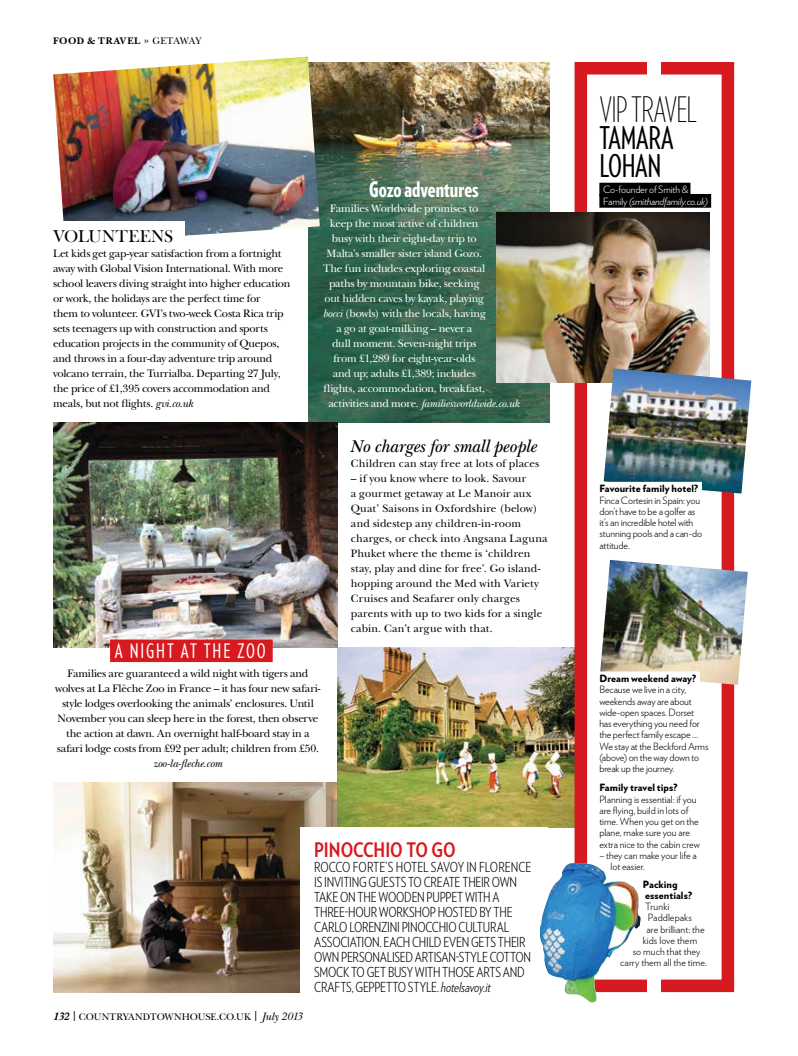
<style>
.page{position:relative;width:798px;height:1056px;background:#fff}
.page>*{position:absolute;margin:0;border:0;box-sizing:border-box;transform-origin:0 0}
.t1{font:200 35px "Verlag Compressed";letter-spacing:-.02em;color:#000}
.t2{font:31.25px/27.5px "Verlag Compressed";letter-spacing:-.01em;color:#000}
.t3{font:900 21.25px "Verlag Compressed";color:#fff}
.t4{font:20px "Verlag Compressed";letter-spacing:.095em;color:#fff}
.t5{font:700 20px "Verlag Condensed";color:#d71920}
.t6{font:italic 600 17.5px "New Baskerville IT Cby BT";letter-spacing:-.02em;color:#000}
.t7{font:17.5px "Bask Old Face";letter-spacing:.025em;color:#000}
.t8{font:300 13.75px/15px "Verlag Condensed";color:#000}
.t9{font:11.25px/15px "New Baskerville";letter-spacing:-.01em;color:#000}
.t10{font:11.25px "New Baskerville";letter-spacing:-.025em;color:#fff}
.t11{font:italic 11.25px "New Baskerville";letter-spacing:-.02em;color:#fff}
.t12{font:italic 11.25px "New Baskerville";letter-spacing:-.02em;color:#000}
.t13{font:300 10px/11.2px "Verlag";letter-spacing:-.01em;color:#000}
.t14{font:900 10px/11.2px "Verlag";letter-spacing:.01em;color:#000}
.t15{font:300 10px "Verlag";letter-spacing:.01em;color:#000}
.t16{font:300 10px/11.2px "Verlag";letter-spacing:-.01em;color:#fff}
.t17{font:10px "New Baskerville";letter-spacing:.005em;color:#000}
.t18{font:700 10px "New Baskerville";letter-spacing:.055em;color:#000}
.s1{font-weight:400;font-size:12.5px}
.s2{font-weight:400}
.s3{font-style:italic}
.s4{font-style:normal}
.s5{font-weight:700;font-style:italic;font-size:11.25px}
.s6{font-style:italic;font-size:15px}
.s7{font-style:italic;font-size:11.25px}
</style>
<div class="page">
<img style="left:308px;top:62px;width:241px;height:360px">
<img style="left:53px;top:782px;width:284px;height:210px">
<img style="left:337px;top:647px;width:237px;height:180px">
<img style="left:53px;top:422px;width:284px;height:225px">
<img style="left:53px;top:57px;width:267px;height:187px">
<div style="left:53px;top:221px;width:131px;height:29px;background:#fff"></div>
<div style="left:574px;top:62px;width:159px;height:930px;background:#fff;border:12px solid #d71920"></div>
<div style="left:647px;top:47px;width:14px;height:30px;background:#fff"></div>
<div style="left:647px;top:977px;width:14px;height:30px;background:#fff"></div>
<img style="left:496px;top:213px;width:213px;height:170px">
<img style="left:603px;top:369px;width:148px;height:125px">
<img style="left:600px;top:560px;width:147px;height:125px">
<div style="left:599px;top:482px;width:102px;height:14px;background:#fff"></div>
<div style="left:599px;top:671px;width:100px;height:14px;background:#fff"></div>
<div style="left:300px;top:827px;width:247px;height:180px;background:#fff"></div>
<img style="left:540px;top:863px;width:100px;height:140px">
<div style="left:110px;top:640px;width:162px;height:22px;background:#d71920"></div>
<div style="left:599px;top:183px;width:91px;height:13px;background:#000"></div>
<div style="left:599px;top:194px;width:112px;height:14px;background:#000"></div>
<p class="t18" style="left:53px;top:35px;width:149px">FOOD &amp; TRAVEL <span class="s1">»</span> <span class="s2">GETAWAY</span></p>
<h3 class="t7" style="left:53px;top:229px;width:121px">VOLUNTEENS</h3>
<p class="t9" style="left:53px;top:246px;width:239px">Let kids get gap-year satisfaction from a fortnight away with Global Vision International. With more school leavers diving straight into higher education or work, the holidays are the perfect time for<br>them to volunteer. GVI’s two-week Costa Rica trip sets teenagers up with construction and sports education projects in the community of Quepos, and throws in a four-day adventure trip around volcano terrain, the Turrialba. Departing 27 July, the price of £1,395 covers accommodation and meals, but not flights. <span class="s3">gvi.co.uk</span></p>
<h3 class="t3" style="left:369px;top:173px;width:111px">Gozo adventures</h3>
<p class="t10" style="left:330px;top:201px;width:150px">Families Worldwide promises to</p>
<p class="t10" style="left:330px;top:216px;width:150px">keep the most active of children</p>
<p class="t10" style="left:331px;top:231px;width:147px">busy with their eight-day trip to</p>
<p class="t10" style="left:326px;top:246px;width:157px">Malta’s smaller sister island Gozo.</p>
<p class="t10" style="left:323px;top:261px;width:164px">The fun includes exploring coastal</p>
<p class="t10" style="left:329px;top:276px;width:152px">paths by mountain bike, seeking</p>
<p class="t10" style="left:324px;top:291px;width:161px">out hidden caves by kayak, playing</p>
<p class="t10" style="left:322px;top:306px;width:164px"><span class="s3">bocci</span> (bowls) with the locals, having</p>
<p class="t10" style="left:336px;top:321px;width:137px">a go at goat-milking – never a</p>
<p class="t10" style="left:332px;top:336px;width:146px">dull moment. Seven-night trips</p>
<p class="t10" style="left:333px;top:351px;width:143px">from £1,289 for eight-year-olds</p>
<p class="t10" style="left:333px;top:366px;width:144px">and up; adults £1,389; includes</p>
<p class="t10" style="left:323px;top:381px;width:163px">flights, accommodation, breakfast,</p>
<p class="t11" style="left:328px;top:397px;width:192px"><span class="s4">activities and more.</span> familiesworldwide.co.uk</p>
<h3 class="t6" style="left:351px;top:435px;width:189px">No charges for small people</h3>
<p class="t9" style="left:351px;top:456px;width:190px">Children can stay free at lots of places</p>
<p class="t9" style="left:351px;top:471px;width:198px">– if you know where to look. Savour<br>a gourmet getaway at Le Manoir aux Quat’ Saisons in Oxfordshire (below) and sidestep any children-in-room charges, or check into Angsana Laguna Phuket where the theme is ‘children stay, play and dine for free’. Go island&shy;hopping around the Med with Variety Cruises and Seafarer only charges parents with up to two kids for a single cabin. Can’t argue with that.</p>
<h3 class="t4" style="left:115px;top:638px;width:152px">A NIGHT AT THE ZOO</h3>
<p class="t9" style="left:55px;top:666px;width:267px;text-align:center">Families are guaranteed a wild night with tigers and wolves at La Flèche Zoo in France – it has four new safari&shy;style lodges overlooking the animals’ enclosures. Until November you can sleep here in the forest, then observe the action at dawn. An overnight half-board stay in a safari lodge costs from £92 per adult; children from £50.</p>
<p class="t12" style="left:154px;top:757px;width:70px">zoo-la-fleche.com</p>
<p class="t17" style="left:53px;top:1010px;width:250px"><span class="s5">132</span> <span class="s6">|</span> COUNTRYANDTOWNHOUSE.CO.UK <span class="s6">|</span> <span class="s7">July 2013</span></p>
<h3 class="t5" style="left:314px;top:835px;width:143px">PINOCCHIO TO GO</h3>
<p class="t8" style="left:314px;top:859px;width:219px">ROCCO FORTE’S HOTEL SAVOY IN FLORENCE IS INVITING GUESTS TO CREATE THEIR OWN TAKE ON THE WOODEN PUPPET WITH A THREE-HOUR WORKSHOP HOSTED BY THE CARLO LORENZINI PINOCCHIO CULTURAL ASSOCIATION. EACH CHILD EVEN GETS THEIR OWN PERSONALISED ARTISAN-STYLE COTTON SMOCK TO GET BUSY WITH THOSE ARTS AND CRAFTS, GEPPETTO STYLE. <span class="s3">hotelsavoy.it</span></p>
<h1 class="t1" style="left:599px;top:88px;width:99px">VIP TRAVEL</h1>
<h2 class="t2" style="left:599px;top:123px;width:76px">TAMARA<br>LOHAN</h2>
<p class="t16" style="left:602px;top:184px;width:106px">Co-founder of Smith &amp;<br>Family <span class="s3">(smithandfamily.co.uk)</span></p>
<p class="t14" style="left:599px;top:483px;width:100px">Favourite family hotel?</p>
<p class="t13" style="left:599px;top:494px;width:104px">Finca Cortesin in Spain: you don’t have to be a golfer as it’s an incredible hotel with stunning pools and a can-do attitude.</p>
<p class="t14" style="left:599px;top:672px;width:98px">Dream weekend away?</p>
<p class="t13" style="left:599px;top:684px;width:111px">Because we live in a city, weekends away are about wide-open spaces. Dorset has everything you need for the perfect family escape …<br>We stay at the Beckford Arms (above) on the way down to break up the journey.</p>
<p class="t14" style="left:599px;top:782px;width:79px">Family travel tips?</p>
<p class="t13" style="left:599px;top:793px;width:102px">Planning is essential: if you are flying, build in lots of time. When you get on the plane, make sure you are extra nice to the cabin crew</p>
<p class="t13" style="left:610px;top:849px;width:88px;text-indent:-11px">– they can make your life a lot easier.</p>
<p class="t14" style="left:642px;top:878px;width:51px">Packing essentials?</p>
<p class="t13" style="left:645px;top:900px;width:26px">Trunki</p>
<p class="t15" style="left:647px;top:910px;width:46px">Paddlepaks</p>
<p class="t13" style="left:646px;top:923px;width:60px">are brilliant: the</p>
<p class="t15" style="left:642px;top:933px;width:56px">kids love them</p>
<p class="t15" style="left:632px;top:944px;width:69px">so much that they</p>
<p class="t15" style="left:620px;top:955px;width:88px">carry them all the time.</p>
</div>
